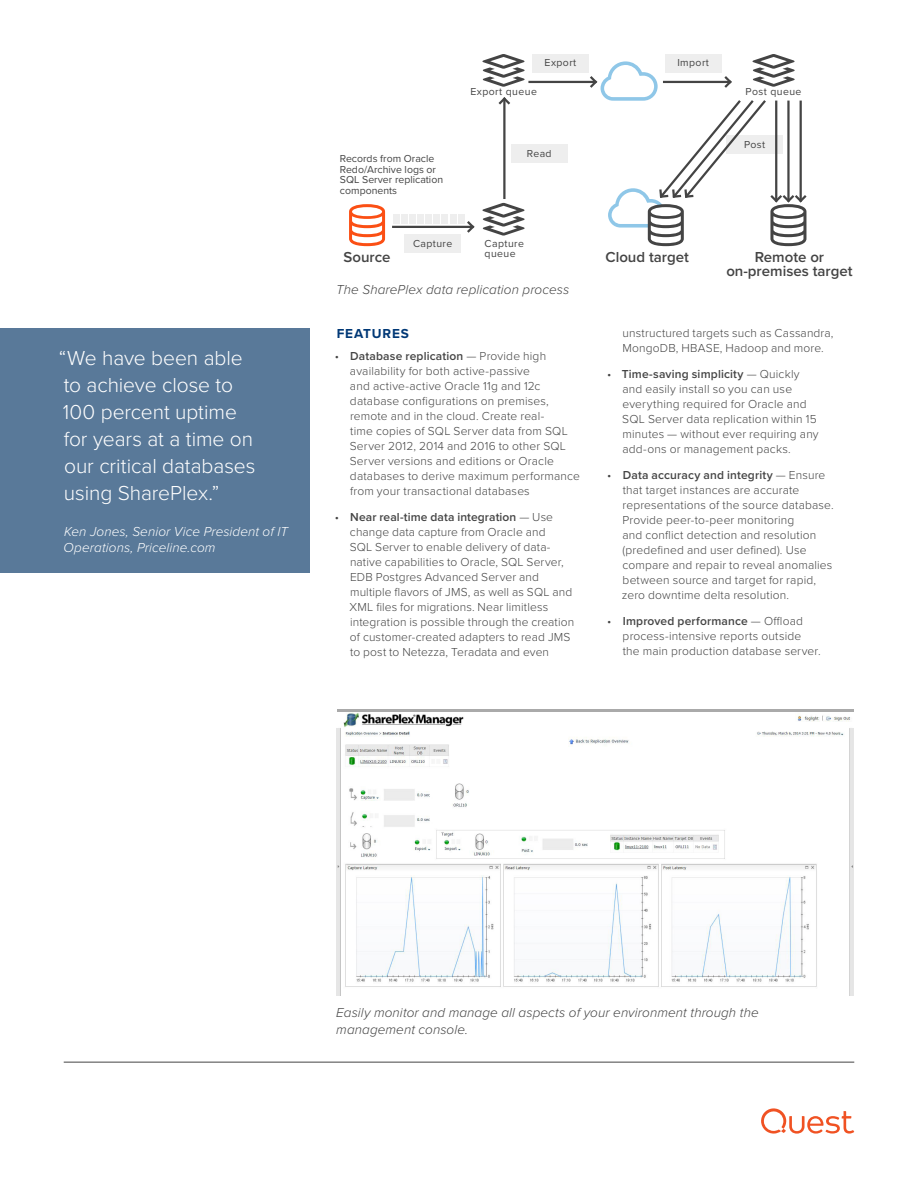
<style>
.page{position:relative;width:918px;height:1188px;background:#fff}
.page>*{position:absolute;margin:0;border:0;box-sizing:border-box;transform-origin:0 0}
.t1{font:300 21px/27px "Proxima Nova";letter-spacing:-.005em;color:#fff}
.t2{font:600 15px/13.5px "Proxima Nova";color:#444;text-align:center}
.t3{font:italic 300 13.5px/16.5px "Proxima Nova";letter-spacing:.005em;color:#444}
.t4{font:italic 300 13.5px/16.2px "Proxima Nova";letter-spacing:.005em;color:#fff}
.t5{font:700 13.5px "Proxima Nova";letter-spacing:.065em;color:#003876}
.t6{font:300 12px/15px "Proxima Nova";letter-spacing:.015em;color:#444}
.t7{font:10.5px/10.5px "Proxima Nova";color:#444}
.t8{font:10.5px/10.2px "Proxima Nova";letter-spacing:.04em;color:#444}
.s1{font-weight:600}
</style>
<div class="page">
<hr style="left:64px;top:1062px;width:790px;height:1px;background:#444">
<svg style="left:761px;top:1108px;width:93px;height:26px"></svg>
<div style="left:0;top:328px;width:309px;height:244px;background:#597999"></div>
<svg style="left:349px;top:204px;width:36px;height:42px"></svg>
<svg style="left:482px;top:203px;width:43px;height:33px"></svg>
<svg style="left:482px;top:54px;width:43px;height:33px"></svg>
<div style="left:511px;top:144px;width:57px;height:19px;background:#eee"></div>
<div style="left:393px;top:215px;width:7px;height:9px;background:#eee"></div>
<div style="left:401px;top:215px;width:7px;height:9px;background:#eee"></div>
<div style="left:409px;top:215px;width:7px;height:9px;background:#eee"></div>
<div style="left:417px;top:215px;width:7px;height:9px;background:#eee"></div>
<div style="left:426px;top:215px;width:6px;height:9px;background:#eee"></div>
<div style="left:434px;top:215px;width:6px;height:9px;background:#eee"></div>
<div style="left:442px;top:215px;width:6px;height:9px;background:#eee"></div>
<div style="left:450px;top:215px;width:6px;height:9px;background:#eee"></div>
<div style="left:458px;top:215px;width:6px;height:9px;background:#eee"></div>
<div style="left:404px;top:234px;width:57px;height:19px;background:#eee"></div>
<div style="left:532px;top:54px;width:57px;height:19px;background:#eee"></div>
<hr style="left:503px;top:100px;width:3px;height:98px;background:#444">
<svg style="left:498px;top:97px;width:12px;height:9px"></svg>
<hr style="left:393px;top:226px;width:78px;height:2px;background:#444">
<svg style="left:465px;top:221px;width:10px;height:12px"></svg>
<hr style="left:530px;top:81px;width:64px;height:2px;background:#444">
<svg style="left:588px;top:54px;width:219px;height:192px"></svg>
<img style="left:337px;top:712px;width:517px;height:283px">
<h1 class="t1" style="left:59px;top:343px;width:198px">“We have been able to achieve close to<br>100 percent uptime for years at a time on our critical databases using SharePlex.”</h1>
<p class="t4" style="left:64px;top:523px;width:226px">Ken Jones, Senior Vice President of IT<br>Operations, Priceline.com</p>
<p class="t8" style="left:471px;top:86px;width:68px">Export queue</p>
<p class="t7" style="left:545px;top:57px;width:33px">Export</p>
<p class="t7" style="left:677px;top:57px;width:33px">Import</p>
<p class="t7" style="left:340px;top:153px;width:105px">Records from Oracle<br>Redo/Archive logs or<br>SQL Server replication components</p>
<p class="t7" style="left:527px;top:147px;width:26px">Read</p>
<p class="t2" style="left:344px;top:250px;width:49px">Source</p>
<p class="t8" style="left:413px;top:238px;width:41px">Capture</p>
<p class="t8" style="left:485px;top:238px;width:41px">Capture queue</p>
<p class="t2" style="left:606px;top:250px;width:85px">Cloud target</p>
<p class="t3" style="left:336px;top:280px;width:235px">The SharePlex data replication process</p>
<p class="t8" style="left:746px;top:86px;width:57px">Post queue</p>
<p class="t7" style="left:744px;top:139px;width:23px">Post</p>
<p class="t2" style="left:726px;top:250px;width:128px">Remote or on-premises target</p>
<p class="t5" style="left:337px;top:324px;width:74px">FEATURES</p>
<p class="t6" style="left:350px;top:348px;width:232px;text-indent:-15px">• <span class="s1">Database replication</span> — Provide high availability for both active-passive<br>and active-active Oracle 11g and 12c database configurations on premises, remote and in the cloud. Create real-<br>time copies of SQL Server data from SQL Server 2012, 2014 and 2016 to other SQL Server versions and editions or Oracle databases to derive maximum performance from your transactional databases</p>
<p class="t6" style="left:350px;top:509px;width:226px;text-indent:-15px">• <span class="s1">Near real-time data integration</span> — Use change data capture from Oracle and<br>SQL Server to enable delivery of data&shy;native capabilities to Oracle, SQL Server, EDB Postgres Advanced Server and multiple flavors of JMS, as well as SQL and XML files for migrations. Near limitless integration is possible through the creation of customer-created adapters to read JMS to post to Netezza, Teradata and even</p>
<p class="t6" style="left:623px;top:325px;width:212px">unstructured targets such as Cassandra,<br>MongoDB, HBASE, Hadoop and more.</p>
<p class="t6" style="left:622px;top:366px;width:198px;text-indent:-15px">• <span class="s1">Time-saving simplicity</span> — Quickly and easily install so you can use everything required for Oracle and SQL Server data replication within 15 minutes — without ever requiring any add-ons or management packs.</p>
<p class="t6" style="left:622px;top:467px;width:213px;text-indent:-15px">• <span class="s1">Data accuracy and integrity</span> — Ensure that target instances are accurate representations of the source database.<br>Provide peer-to-peer monitoring<br>and conflict detection and resolution (predefined and user defined). Use compare and repair to reveal anomalies between source and target for rapid, zero downtime delta resolution.</p>
<p class="t6" style="left:623px;top:613px;width:200px;text-indent:-15px">• <span class="s1">Improved performance</span> — Offload process-intensive reports outside the main production database server.</p>
<p class="t3" style="left:336px;top:1004px;width:424px">Easily monitor and manage all aspects of your environment through the management console.</p>
</div>
